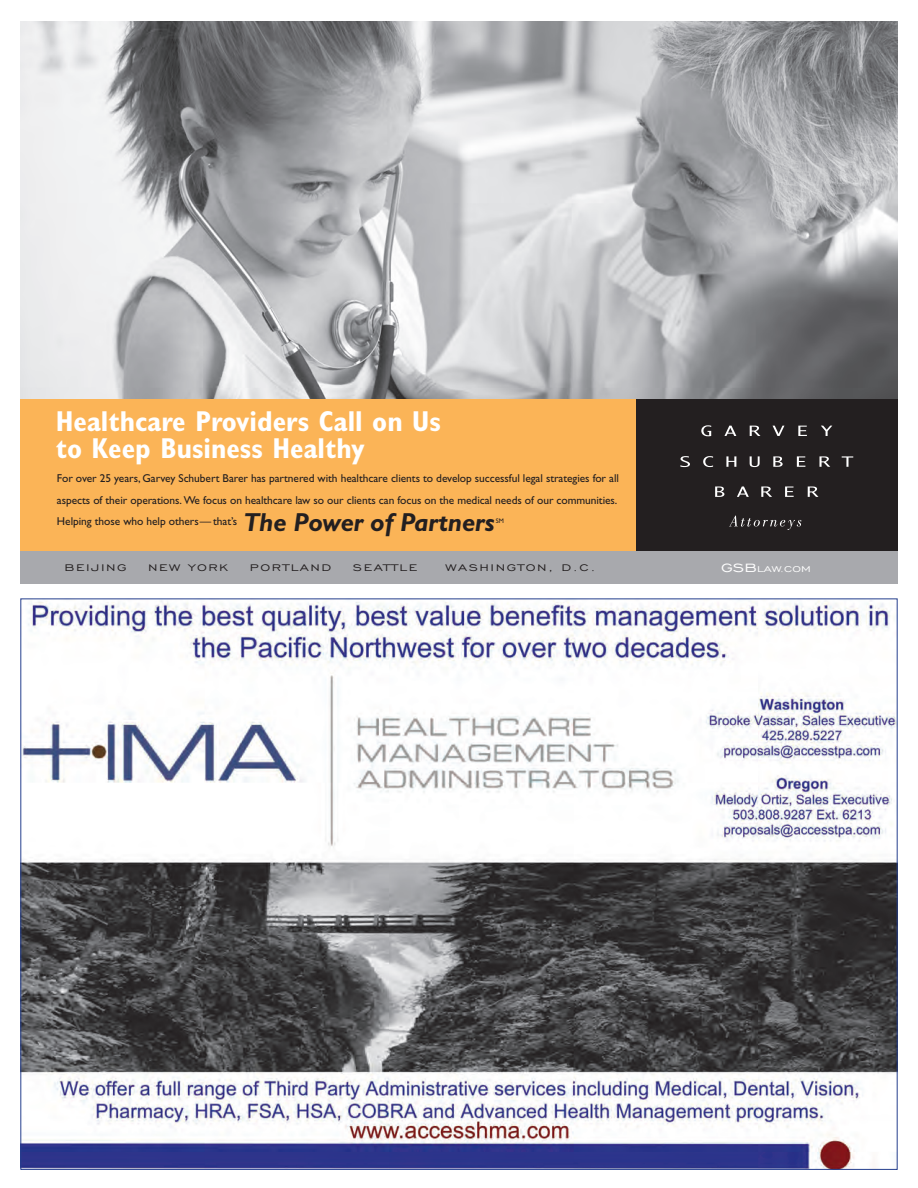
<style>
.page{position:relative;width:918px;height:1188px;background:#fff}
.page>*{position:absolute;margin:0;border:0;box-sizing:border-box;transform-origin:0 0}
.t1{font:700 condensed 28.95px/26.5px "Gill Sans";color:#fff}
.t2{font:italic 700 26.1px "Gill Sans";letter-spacing:-.01em;color:#231f20}
.t3{font:12.3px "Engravers Gothic BT";letter-spacing:.1em;color:#231f20;scale:1.25 1}
.t4{font:11.4px/21.6px "Gill Sans";letter-spacing:-.005em;color:#231f20}
.t5{font:10.8px "Engravers Gothic BT";color:#fff;scale:1.25 1}
.t6{font:6.6px "Gill Sans";color:#231f20}
.s1{font-size:15.45px}
</style>
<div class="page">
<img style="left:20px;top:21px;width:878px;height:378px">
<div style="left:20px;top:399px;width:616px;height:163px;background:#fbb457"></div>
<div style="left:636px;top:399px;width:262px;height:165px;background:#231f20"></div>
<svg style="left:701px;top:425px;width:10px;height:11px"></svg>
<svg style="left:724px;top:426px;width:12px;height:10px"></svg>
<svg style="left:750px;top:426px;width:10px;height:10px"></svg>
<svg style="left:773px;top:426px;width:11px;height:10px"></svg>
<svg style="left:798px;top:426px;width:9px;height:10px"></svg>
<svg style="left:821px;top:426px;width:11px;height:10px"></svg>
<svg style="left:680px;top:456px;width:10px;height:11px"></svg>
<svg style="left:703px;top:456px;width:10px;height:11px"></svg>
<svg style="left:726px;top:456px;width:10px;height:11px"></svg>
<svg style="left:750px;top:456px;width:10px;height:11px"></svg>
<svg style="left:773px;top:456px;width:10px;height:11px"></svg>
<svg style="left:797px;top:456px;width:8px;height:11px"></svg>
<svg style="left:819px;top:456px;width:11px;height:11px"></svg>
<svg style="left:842px;top:456px;width:11px;height:11px"></svg>
<svg style="left:715px;top:487px;width:9px;height:10px"></svg>
<svg style="left:737px;top:487px;width:12px;height:10px"></svg>
<svg style="left:761px;top:487px;width:11px;height:10px"></svg>
<svg style="left:785px;top:487px;width:9px;height:10px"></svg>
<svg style="left:808px;top:487px;width:10px;height:10px"></svg>
<svg style="left:729px;top:516px;width:72px;height:14px"></svg>
<div style="left:20px;top:552px;width:878px;height:32px;background:#a8a9ad"></div>
<img style="left:22px;top:600px;width:874px;height:568px">
<h1 class="t1" style="left:56px;top:408px;width:387px">Healthcare Providers Call on Us to Keep Business Healthy</h1>
<p class="t4" style="left:57px;top:467px;width:564px">For over 25 years, Garvey Schubert Barer has partnered with healthcare clients to develop successful legal strategies for all aspects of their operations. We focus on healthcare law so our clients can focus on the medical needs of our communities.<br>Helping those who help others— that’s</p>
<h2 class="t2" style="left:243px;top:507px;width:253px">The Power of Partners</h2>
<p class="t6" style="left:496px;top:517px;width:10px">SM</p>
<p class="t3" style="left:64px;top:561px;width:51px">BEIJING</p>
<p class="t3" style="left:148px;top:561px;width:66px">NEW YORK</p>
<p class="t3" style="left:250px;top:561px;width:67px">PORTLAND</p>
<p class="t3" style="left:353px;top:561px;width:53px">SEATTLE</p>
<p class="t3" style="left:445px;top:561px;width:122px">WASHINGTON, D.C.</p>
<p class="t5" style="left:721px;top:563px;width:73px"><span class="s1">GSB</span>LAW.COM</p>
</div>
